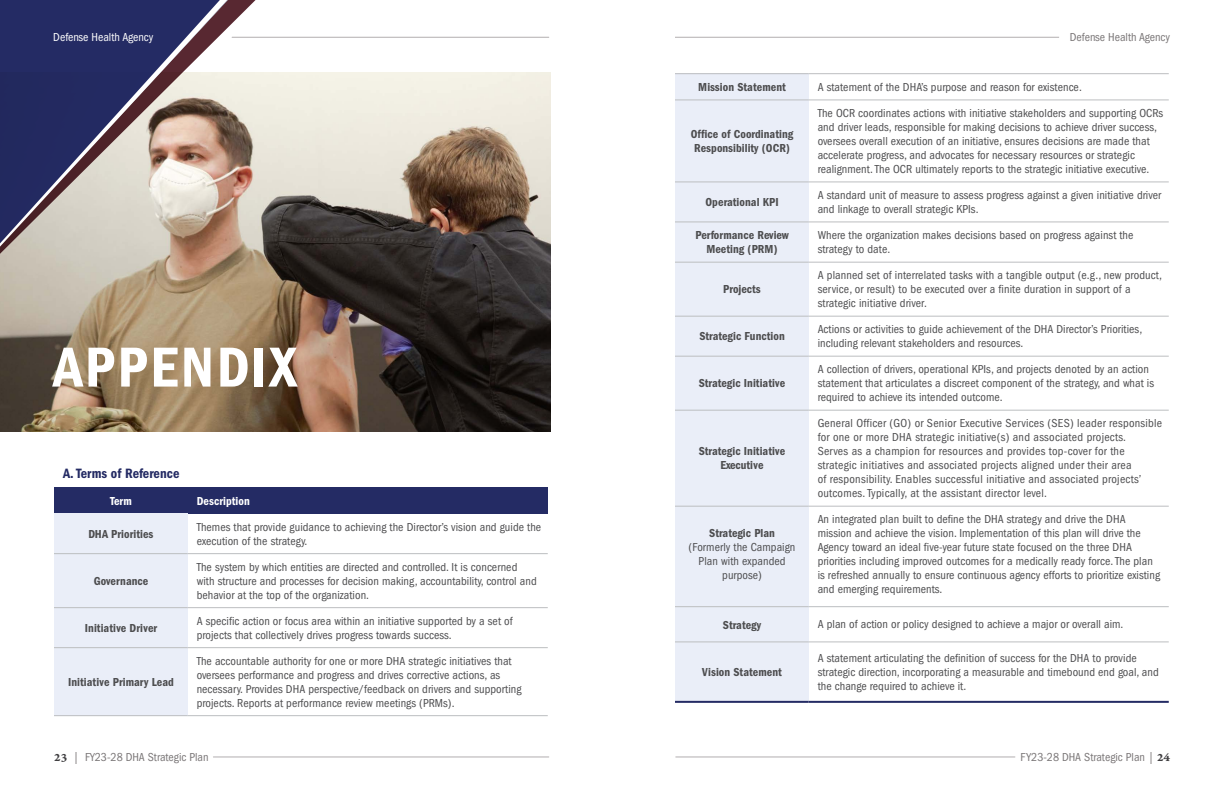
<style>
.page{position:relative;width:1224px;height:792px;background:#fff}
.page>*{position:absolute;margin:0;border:0;box-sizing:border-box;transform-origin:0 0}
.t1{font:58.3px "Franklin Gothic LT Pro Cn Dm";letter-spacing:.05em;color:#fff}
.t2{font:14px "Franklin Gothic LT Pro Cn Dm";letter-spacing:.005em;color:#242b64}
.t3{font:condensed 12px/14px "Franklin Gothic LT";letter-spacing:.005em;color:#4d4d4f}
.t4{font:12px/14px "Franklin Gothic LT Pro Cn Dm";letter-spacing:.005em;color:#4d4d4f;text-align:center}
.t5{font:condensed 12px "Franklin Gothic LT Pro";color:#7a7677}
.t6{font:condensed 12px "Franklin Gothic LT Pro";color:#fff}
.t7{font:12px "Franklin Gothic LT Pro Cn Dm";letter-spacing:.005em;color:#fff}
.s1{font-family:"Franklin Gothic LT Pro Cn Dm";font-stretch:normal}
.s2{font-family:"Garamond Premr Pro Bd Capt";font-stretch:normal;color:#414042}
</style>
<div class="page">
<hr style="left:213px;top:757px;width:336px;height:1px;background:#b2aeaf">
<hr style="left:676px;top:757px;width:339px;height:1px;background:#b2aeaf">
<hr style="left:675px;top:37px;width:384px;height:1px;background:#b2aeaf">
<img style="left:0;top:72px;width:550px;height:360px">
<svg style="left:245px;top:0;width:21px;height:261px"></svg>
<svg style="left:0;top:0;width:245px;height:276px;background:#c0ae9f"></svg>
<svg style="left:0;top:0;width:227px;height:247px;background:#767086"></svg>
<hr style="left:232px;top:37px;width:317px;height:1px;background:#b2aeaf">
<div style="left:54px;top:487px;width:134px;height:27px;background:#242b64"></div>
<div style="left:188px;top:487px;width:360px;height:27px;background:#242b64"></div>
<div style="left:54px;top:514px;width:134px;height:40px;background:#eaeef8"></div>
<div style="left:54px;top:554px;width:134px;height:54px;background:#eaeef8"></div>
<div style="left:54px;top:608px;width:134px;height:40px;background:#eaeef8"></div>
<div style="left:54px;top:648px;width:134px;height:68px;background:#eaeef8"></div>
<hr style="left:54px;top:553px;width:134px;height:1px;background:#bcbec0">
<hr style="left:188px;top:553px;width:360px;height:1px;background:#bcbec0">
<hr style="left:54px;top:607px;width:134px;height:1px;background:#bcbec0">
<hr style="left:188px;top:607px;width:360px;height:1px;background:#bcbec0">
<hr style="left:54px;top:647px;width:134px;height:1px;background:#bcbec0">
<hr style="left:188px;top:647px;width:360px;height:1px;background:#bcbec0">
<hr style="left:54px;top:715px;width:134px;height:1px;background:#bcbec0">
<hr style="left:188px;top:715px;width:360px;height:1px;background:#bcbec0">
<div style="left:675px;top:74px;width:134px;height:26px;background:#eaeef8"></div>
<div style="left:675px;top:100px;width:134px;height:82px;background:#eaeef8"></div>
<div style="left:675px;top:182px;width:134px;height:40px;background:#eaeef8"></div>
<div style="left:675px;top:222px;width:134px;height:40px;background:#eaeef8"></div>
<div style="left:675px;top:262px;width:134px;height:54px;background:#eaeef8"></div>
<div style="left:675px;top:316px;width:134px;height:40px;background:#eaeef8"></div>
<div style="left:675px;top:356px;width:134px;height:54px;background:#eaeef8"></div>
<div style="left:675px;top:410px;width:134px;height:96px;background:#eaeef8"></div>
<div style="left:675px;top:506px;width:134px;height:101px;background:#eaeef8"></div>
<div style="left:675px;top:607px;width:134px;height:35px;background:#eaeef8"></div>
<div style="left:675px;top:642px;width:134px;height:60px;background:#eaeef8"></div>
<hr style="left:675px;top:73px;width:134px;height:1px;background:#bcbec0">
<hr style="left:809px;top:73px;width:360px;height:1px;background:#bcbec0">
<hr style="left:675px;top:100px;width:134px;height:1px;background:#bcbec0">
<hr style="left:809px;top:100px;width:360px;height:1px;background:#bcbec0">
<hr style="left:675px;top:182px;width:134px;height:1px;background:#bcbec0">
<hr style="left:809px;top:182px;width:360px;height:1px;background:#bcbec0">
<hr style="left:675px;top:222px;width:134px;height:1px;background:#bcbec0">
<hr style="left:809px;top:222px;width:360px;height:1px;background:#bcbec0">
<hr style="left:675px;top:262px;width:134px;height:1px;background:#bcbec0">
<hr style="left:809px;top:262px;width:360px;height:1px;background:#bcbec0">
<hr style="left:675px;top:316px;width:134px;height:1px;background:#bcbec0">
<hr style="left:809px;top:316px;width:360px;height:1px;background:#bcbec0">
<hr style="left:675px;top:356px;width:134px;height:1px;background:#bcbec0">
<hr style="left:809px;top:356px;width:360px;height:1px;background:#bcbec0">
<hr style="left:675px;top:410px;width:134px;height:1px;background:#bcbec0">
<hr style="left:809px;top:410px;width:360px;height:1px;background:#bcbec0">
<hr style="left:675px;top:506px;width:134px;height:1px;background:#bcbec0">
<hr style="left:809px;top:506px;width:360px;height:1px;background:#bcbec0">
<hr style="left:675px;top:606px;width:134px;height:1px;background:#bcbec0">
<hr style="left:809px;top:606px;width:360px;height:1px;background:#bcbec0">
<hr style="left:675px;top:642px;width:134px;height:1px;background:#bcbec0">
<hr style="left:809px;top:642px;width:360px;height:1px;background:#bcbec0">
<hr style="left:675px;top:701px;width:134px;height:2px;background:#242b64">
<hr style="left:809px;top:701px;width:360px;height:2px;background:#242b64">
<p class="t6" style="left:53px;top:30px;width:102px">Defense Health Agency</p>
<p class="t1" style="left:53px;top:334px;width:245px">APPENDIX</p>
<p class="t2" style="left:63px;top:466px;width:118px">A. Terms of Reference</p>
<p class="t7" style="left:110px;top:494px;width:23px">Term</p>
<p class="t7" style="left:197px;top:494px;width:55px">Description</p>
<p class="t4" style="left:89px;top:527px;width:66px">DHA Priorities</p>
<p class="t3" style="left:197px;top:520px;width:346px">Themes that provide guidance to achieving the Director’s vision and guide the execution of the strategy.</p>
<p class="t4" style="left:94px;top:574px;width:56px">Governance</p>
<p class="t3" style="left:197px;top:560px;width:342px">The system by which entities are directed and controlled. It is concerned with structure and processes for decision making, accountability, control and behavior at the top of the organization.</p>
<p class="t4" style="left:85px;top:621px;width:74px">Initiative Driver</p>
<p class="t3" style="left:197px;top:614px;width:317px">A specific action or focus area within an initiative supported by a set of projects that collectively drives progress towards success.</p>
<p class="t4" style="left:68px;top:675px;width:107px">Initiative Primary Lead</p>
<p class="t3" style="left:197px;top:654px;width:326px">The accountable authority for one or more DHA strategic initiatives that oversees performance and progress and drives corrective actions, as necessary. Provides DHA perspective/feedback on drivers and supporting projects. Reports at performance review meetings (PRMs).</p>
<p class="t4" style="left:698px;top:80px;width:89px">Mission Statement</p>
<p class="t4" style="left:691px;top:127px;width:104px;text-align:left">Offce of Coordinating<br>Responsibility (OCR)</p>
<p class="t4" style="left:706px;top:195px;width:75px">Operational KPI</p>
<p class="t4" style="left:695px;top:228px;width:95px">Performance Review<br>Meeting (PRM)</p>
<p class="t4" style="left:723px;top:282px;width:39px">Projects</p>
<p class="t4" style="left:699px;top:329px;width:87px">Strategic Function</p>
<p class="t4" style="left:699px;top:376px;width:88px">Strategic Initiative</p>
<p class="t4" style="left:699px;top:444px;width:88px">Strategic Initiative<br>Executive</p>
<p class="t3" style="left:689px;top:527px;width:108px;text-align:center"><span class="s1">Strategic Plan </span>(Formerly the Campaign<br>Plan with expanded purpose)</p>
<p class="t4" style="left:723px;top:618px;width:40px">Strategy</p>
<p class="t4" style="left:702px;top:665px;width:81px">Vision Statement</p>
<p class="t5" style="left:1070px;top:30px;width:102px">Defense Health Agency</p>
<p class="t3" style="left:818px;top:80px;width:266px">A statement of the DHA’s purpose and reason for existence.</p>
<p class="t3" style="left:818px;top:106px;width:347px">The OCR coordinates actions with initiative stakeholders and supporting OCRs and driver leads, responsible for making decisions to achieve driver success, oversees overall execution of an initiative, ensures decisions are made that accelerate progress, and advocates for necessary resources or strategic realignment. The OCR ultimately reports to the strategic initiative executive.</p>
<p class="t3" style="left:818px;top:188px;width:345px">A standard unit of measure to assess progress against a given initiative driver and linkage to overall strategic KPIs.</p>
<p class="t3" style="left:818px;top:228px;width:317px">Where the organization makes decisions based on progress against the strategy to date.</p>
<p class="t3" style="left:818px;top:268px;width:346px">A planned set of interrelated tasks with a tangible output (e.g., new product, service, or result) to be executed over a finite duration in support of a strategic initiative driver.</p>
<p class="t3" style="left:818px;top:322px;width:326px">Actions or activities to guide achievement of the DHA Director’s Priorities, including relevant stakeholders and resources.</p>
<p class="t3" style="left:818px;top:362px;width:338px">A collection of drivers, operational KPIs, and projects denoted by an action statement that articulates a discreet component of the strategy, and what is required to achieve its intended outcome.</p>
<p class="t3" style="left:818px;top:416px;width:346px">General Officer (GO) or Senior Executive Services (SES) leader responsible for one or more DHA strategic initiative(s) and associated projects.<br>Serves as a champion for resources and provides top-cover for the strategic initiatives and associated projects aligned under their area<br>of responsibility. Enables successful initiative and associated projects’ outcomes. Typically, at the assistant director level.</p>
<p class="t3" style="left:818px;top:512px;width:344px">An integrated plan built to define the DHA strategy and drive the DHA mission and achieve the vision. Implementation of this plan will drive the Agency toward an ideal five-year future state focused on the three DHA priorities including improved outcomes for a medically ready force. The plan is refreshed annually to ensure continuous agency efforts to prioritize existing and emerging requirements.</p>
<p class="t3" style="left:818px;top:618px;width:307px">A plan of action or policy designed to achieve a major or overall aim.</p>
<p class="t3" style="left:818px;top:651px;width:343px">A statement articulating the definition of success for the DHA to provide strategic direction, incorporating a measurable and timebound end goal, and the change required to achieve it.</p>
<p class="t5" style="left:54px;top:750px;width:156px"><span class="s2">23</span> | FY23-28 DHA Strategic Plan</p>
<p class="t5" style="left:1021px;top:750px;width:151px">FY23-28 DHA Strategic Plan | <span class="s2">24</span></p>
</div>
